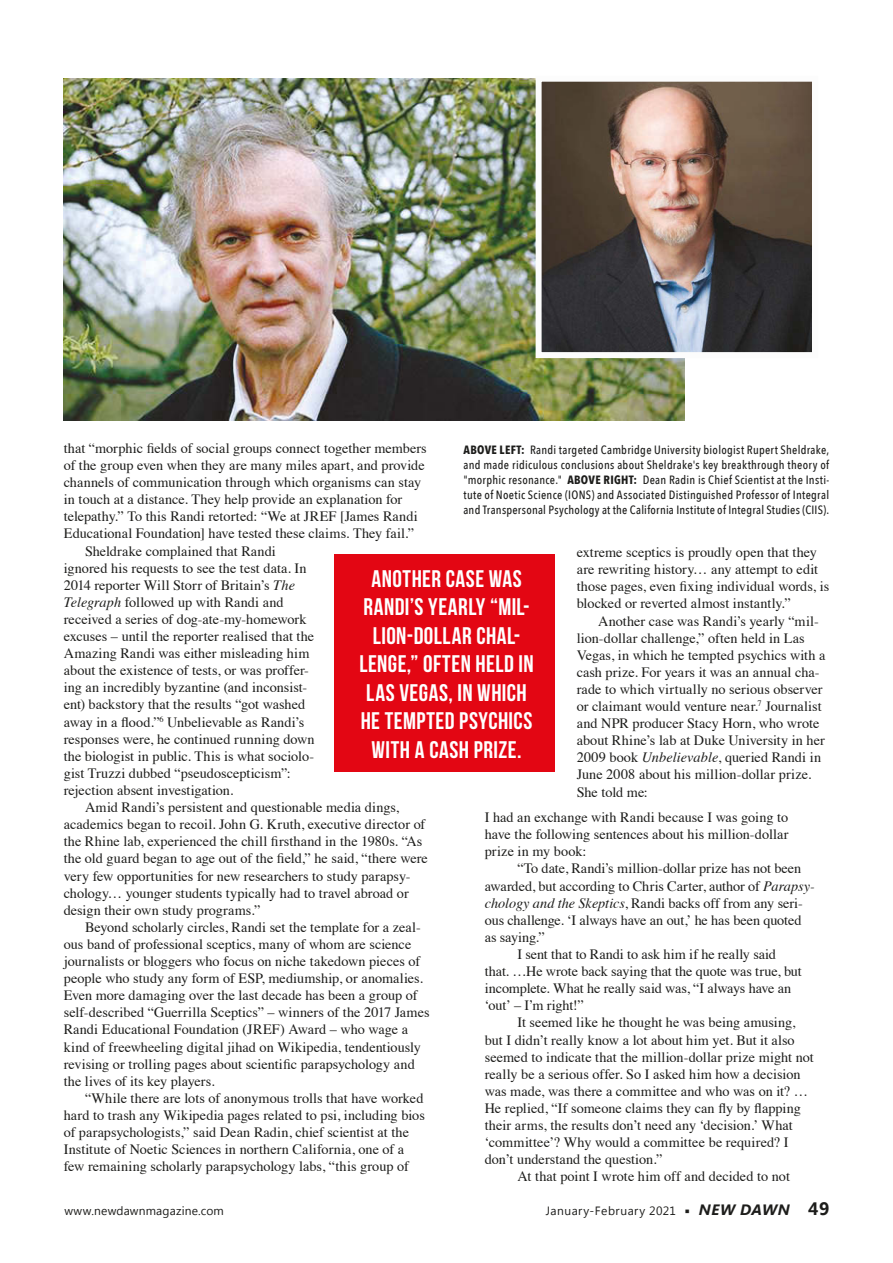
<style>
.page{position:relative;width:893px;height:1263px;background:#fff}
.page>*{position:absolute;margin:0;border:0;box-sizing:border-box;transform-origin:0 0}
.t1{font:24px/28.5px "Bebas Neue";letter-spacing:.02em;color:#fff;text-align:center}
.t2{font:italic 700 15px "Segoe UI";letter-spacing:.03em;color:#1d1d1b}
.t3{font:14.25px/17.1px "Times";color:#1d1d1b}
.t4{font:500 12px/15px "Avenir Next Condensed";letter-spacing:.02em;color:#1d1d1b;text-align:justify}
.t5{font:12px "Segoe UI";letter-spacing:.02em;color:#1d1d1b}
.t6{font:12px "Segoe UI";letter-spacing:.04em;color:#1d1d1b}
.t7{font:4.35px "Koz Min Pr 6 N";color:#1d1d1b}
.s1{font-style:italic}
.s2{font-weight:700}
.s3{font-style:normal;font-size:18px}
</style>
<div class="page">
<img style="left:64px;top:79px;width:621px;height:341px">
<img style="left:543px;top:83px;width:268px;height:268px">
<div style="left:536px;top:76px;width:282px;height:282px;border:6px solid #fcfcfc"></div>
<div style="left:334px;top:554px;width:221px;height:217px;background:#e30613"></div>
<p class="t3" style="left:64px;top:438px;width:365px">that “morphic fields of social groups connect together members</p>
<p class="t3" style="left:64px;top:455px;width:362px">of the group even when they are many miles apart, and provide</p>
<p class="t3" style="left:64px;top:473px;width:359px">channels of communication through which organisms can stay</p>
<p class="t3" style="left:64px;top:490px;width:340px">in touch at a distance. They help provide an explanation for</p>
<p class="t3" style="left:64px;top:507px;width:355px">telepathy.” To this Randi retorted: “We at JREF [James Randi</p>
<p class="t3" style="left:64px;top:524px;width:352px">Educational Foundation] have tested these claims. They fail.”</p>
<p class="t3" style="left:85px;top:541px;width:192px">Sheldrake complained that Randi</p>
<p class="t3" style="left:64px;top:558px;width:244px">ignored his requests to see the test data. In</p>
<p class="t3" style="left:64px;top:575px;width:233px">2014 reporter Will Storr of Britain’s <span class="s1">The</span></p>
<p class="t3" style="left:64px;top:592px;width:221px"><span class="s1">Telegraph</span> followed up with Randi and</p>
<p class="t3" style="left:64px;top:609px;width:244px">received a series of dog-ate-my-homework</p>
<p class="t3" style="left:64px;top:626px;width:252px">excuses – until the reporter realised that the</p>
<p class="t3" style="left:64px;top:644px;width:247px">Amazing Randi was either misleading him</p>
<p class="t3" style="left:64px;top:661px;width:247px">about the existence of tests, or was proffer-</p>
<p class="t3" style="left:64px;top:678px;width:245px">ing an incredibly byzantine (and inconsist-</p>
<p class="t3" style="left:64px;top:695px;width:243px">ent) backstory that the results “got washed</p>
<p class="t3" style="left:64px;top:712px;width:242px">away in a flood.”<sup>6</sup> Unbelievable as Randi’s</p>
<p class="t3" style="left:64px;top:729px;width:253px">responses were, he continued running down</p>
<p class="t3" style="left:64px;top:746px;width:252px">the biologist in public. This is what sociolo-</p>
<p class="t3" style="left:64px;top:763px;width:228px">gist Truzzi dubbed “pseudoscepticism”:</p>
<p class="t3" style="left:64px;top:780px;width:171px">rejection absent investigation.</p>
<p class="t3" style="left:85px;top:797px;width:316px">Amid Randi’s persistent and questionable media dings,</p>
<p class="t3" style="left:64px;top:815px;width:363px">academics began to recoil. John G. Kruth, executive director of</p>
<p class="t3" style="left:64px;top:832px;width:360px">the Rhine lab, experienced the chill firsthand in the 1980s. “As</p>
<p class="t3" style="left:64px;top:849px;width:366px">the old guard began to age out of the field,” he said, “there were</p>
<p class="t3" style="left:64px;top:866px;width:348px">very few opportunities for new researchers to study parapsy-</p>
<p class="t3" style="left:64px;top:883px;width:347px">chology… younger students typically had to travel abroad or</p>
<p class="t3" style="left:64px;top:900px;width:198px">design their own study programs.”</p>
<p class="t3" style="left:85px;top:917px;width:337px">Beyond scholarly circles, Randi set the template for a zeal-</p>
<p class="t3" style="left:64px;top:934px;width:349px">ous band of professional sceptics, many of whom are science</p>
<p class="t3" style="left:64px;top:951px;width:358px">journalists or bloggers who focus on niche takedown pieces of</p>
<p class="t3" style="left:64px;top:968px;width:361px">people who study any form of ESP, mediumship, or anomalies.</p>
<p class="t3" style="left:64px;top:986px;width:355px">Even more damaging over the last decade has been a group of</p>
<p class="t3" style="left:64px;top:1003px;width:367px">self-described “Guerrilla Sceptics” – winners of the 2017 James</p>
<p class="t3" style="left:64px;top:1020px;width:346px">Randi Educational Foundation (JREF) Award – who wage a</p>
<p class="t3" style="left:64px;top:1037px;width:359px">kind of freewheeling digital jihad on Wikipedia, tendentiously</p>
<p class="t3" style="left:64px;top:1054px;width:353px">revising or trolling pages about scientific parapsychology and</p>
<p class="t3" style="left:64px;top:1071px;width:152px">the lives of its key players.</p>
<p class="t3" style="left:85px;top:1088px;width:340px">“While there are lots of anonymous trolls that have worked</p>
<p class="t3" style="left:64px;top:1105px;width:363px">hard to trash any Wikipedia pages related to psi, including bios</p>
<p class="t3" style="left:64px;top:1122px;width:347px">of parapsychologists,” said Dean Radin, chief scientist at the</p>
<p class="t3" style="left:64px;top:1139px;width:342px">Institute of Noetic Sciences in northern California, one of a</p>
<p class="t3" style="left:64px;top:1157px;width:347px">few remaining scholarly parapsychology labs, “this group of</p>
<p class="t4" style="left:463px;top:442px;width:367px"><span class="s2">ABOVE LEFT:</span> Randi targeted Cambridge University biologist Rupert Sheldrake, and made ridiculous conclusions about Sheldrake's key breakthrough theory of "morphic resonance." <span class="s2">ABOVE RIGHT:</span> Dean Radin is Chief Scientist at the Insti&shy;tute of Noetic Science (IONS) and Associated Distinguished Professor of Integral and Transpersonal Psychology at the California Institute of Integral Studies (CIIS).</p>
<p class="t3" style="left:577px;top:543px;width:254px">extreme sceptics is proudly open that they are rewriting history… any attempt to edit those pages, even fixing individual words, is blocked or reverted almost instantly.”</p>
<p class="t3" style="left:577px;top:611px;width:250px;text-indent:21px">Another case was Randi’s yearly “mil&shy;lion-dollar challenge,” often held in Las Vegas, in which he tempted psychics with a cash prize. For years it was an annual cha&shy;rade to which virtually no serious observer or claimant would venture near.<sup>7</sup> Journalist and NPR producer Stacy Horn, who wrote about Rhine’s lab at Duke University in her 2009 book <span class="s1">Unbelievable</span>, queried Randi in June 2008 about his million-dollar prize.<br>She told me:</p>
<p class="t3" style="left:485px;top:808px;width:305px;text-align:justify">I had an exchange with Randi because I was going to have the following sentences about his million-dollar prize in my book:</p>
<p class="t3" style="left:517px;top:859px;width:285px">“To date, Randi’s million-dollar prize has not been</p>
<p class="t3" style="left:485px;top:876px;width:332px">awarded, but according to Chris Carter, author of <span class="s1">Parapsy-</span></p>
<p class="t3" style="left:485px;top:893px;width:319px"><span class="s1">chology and the Skeptics</span>, Randi backs off from any seri-</p>
<p class="t3" style="left:485px;top:910px;width:318px">ous challenge. ‘I always have an out,’ he has been quoted</p>
<p class="t3" style="left:485px;top:927px;width:61px">as saying.”</p>
<p class="t3" style="left:517px;top:944px;width:260px">I sent that to Randi to ask him if he really said</p>
<p class="t3" style="left:485px;top:961px;width:318px">that. …He wrote back saying that the quote was true, but</p>
<p class="t3" style="left:485px;top:979px;width:308px">incomplete. What he really said was, “I always have an</p>
<p class="t3" style="left:485px;top:996px;width:101px">‘out’ – I’m right!”</p>
<p class="t3" style="left:517px;top:1013px;width:279px">It seemed like he thought he was being amusing,</p>
<p class="t3" style="left:485px;top:1030px;width:312px">but I didn’t really know a lot about him yet. But it also</p>
<p class="t3" style="left:485px;top:1047px;width:331px">seemed to indicate that the million-dollar prize might not</p>
<p class="t3" style="left:485px;top:1064px;width:317px">really be a serious offer. So I asked him how a decision</p>
<p class="t3" style="left:485px;top:1081px;width:325px">was made, was there a committee and who was on it? …</p>
<p class="t3" style="left:485px;top:1098px;width:318px">He replied, “If someone claims they can fly by flapping</p>
<p class="t3" style="left:485px;top:1115px;width:310px">their arms, the results don’t need any ‘decision.’ What</p>
<p class="t3" style="left:485px;top:1132px;width:305px">‘committee’? Why would a committee be required? I</p>
<p class="t3" style="left:485px;top:1150px;width:179px">don’t understand the question.”</p>
<p class="t3" style="left:517px;top:1167px;width:274px">At that point I wrote him off and decided to not</p>
<h1 class="t1" style="left:359px;top:564px;width:176px">ANOTHER CASE WAS<br>RANDI’S YEARLY “MIL-<br>LION-DOLLAR CHAL-<br>LENGE,” OFTEN HELD IN<br>LAS VEGAS, IN WHICH<br>HE TEMPTED PSYCHICS<br>WITH A CASH PRIZE.</h1>
<p class="t5" style="left:64px;top:1202px;width:161px">www.newdawnmagazine.com</p>
<p class="t2" style="left:699px;top:1199px;width:132px">NEW DAWN <span class="s3">49</span></p>
<p class="t6" style="left:546px;top:1202px;width:132px">January-February 2021</p>
<p class="t7" style="left:685px;top:1209px;width:6px">■</p>
</div>
